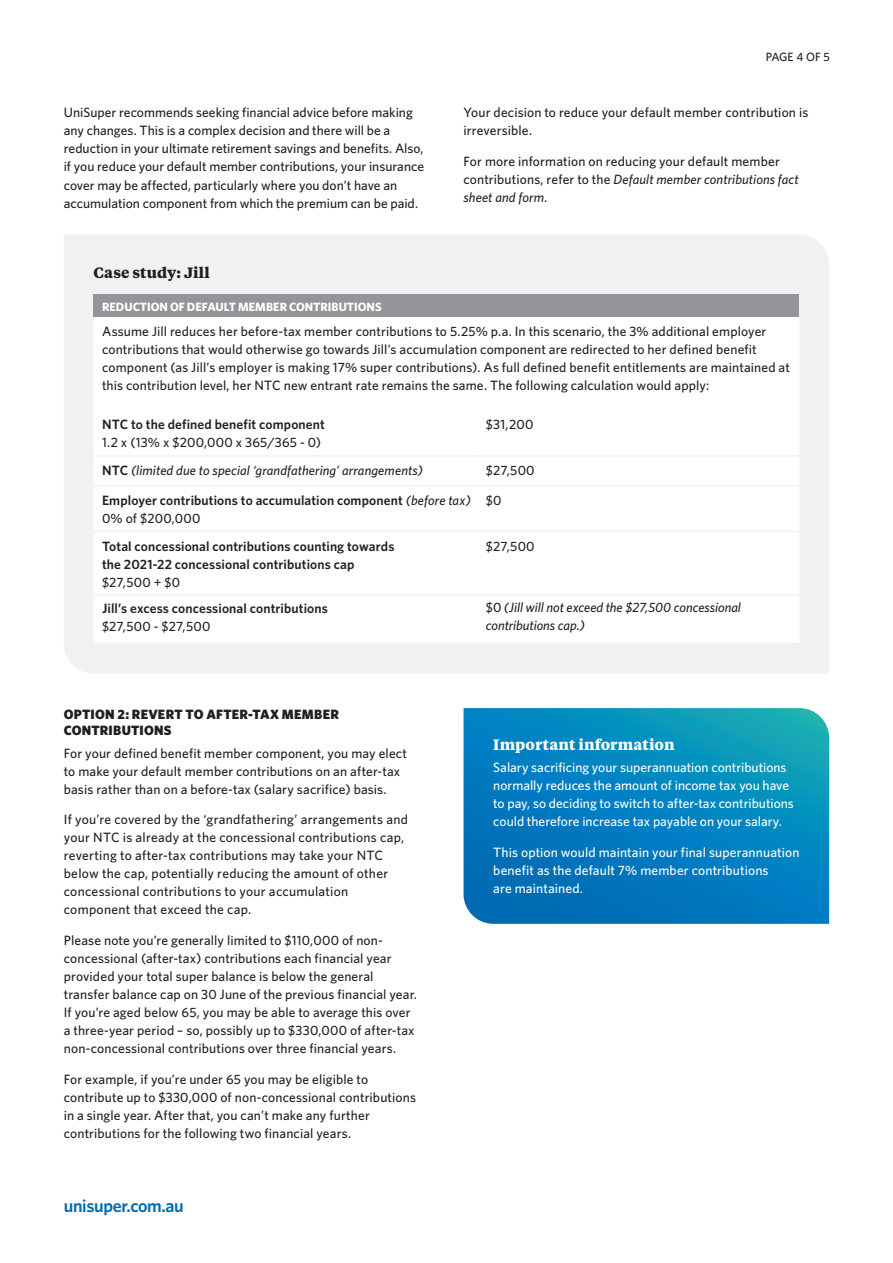
<style>
.page{position:relative;width:893px;height:1263px;background:#fff}
.page>*{position:absolute;margin:0;border:0;box-sizing:border-box;transform-origin:0 0}
.t1{font:600 18px "Whitney";letter-spacing:-.02em;color:#006ab1}
.t2{font:700 15px "Tiempos Text";letter-spacing:.01em;color:#fff}
.t3{font:700 15px "Tiempos Text";letter-spacing:.01em;color:#231f20}
.t4{font:500 13.5px/18px "Whitney";letter-spacing:.01em;color:#231f20}
.t5{font:500 13.5px/18px "Whitney";color:#fff}
.t6{font:600 13.5px/18px "Whitney";letter-spacing:.01em;color:#231f20}
.t7{font:italic 500 13.5px/18px "Whitney";color:#231f20}
.t8{font:900 13.5px/16.5px "Whitney";letter-spacing:.015em;color:#231f20}
.t9{font:700 12px "Whitney";color:#fff}
.t10{font:500 12px "Whitney";letter-spacing:-.015em;color:#231f20}
.s1{font-style:italic}
.s2{font-weight:600;font-style:normal}
.s3{font-weight:500;font-style:italic}
.s4{font-weight:500}
.s5{font-style:normal}
</style>
<div class="page">
<div style="left:64px;top:235px;width:765px;height:438px;background:#f0f1f2"></div>
<div style="left:94px;top:295px;width:705px;height:22px;background:#939598"></div>
<svg style="left:94px;top:317px;width:705px;height:326px"></svg>
<hr style="left:94px;top:455px;width:383px;height:2px;background:#f0f1f2">
<hr style="left:477px;top:455px;width:322px;height:2px;background:#f0f1f2">
<hr style="left:94px;top:485px;width:383px;height:1px;background:#f0f1f2">
<hr style="left:477px;top:485px;width:322px;height:1px;background:#f0f1f2">
<hr style="left:94px;top:531px;width:383px;height:1px;background:#f0f1f2">
<hr style="left:477px;top:531px;width:322px;height:1px;background:#f0f1f2">
<hr style="left:94px;top:595px;width:383px;height:1px;background:#f0f1f2">
<hr style="left:477px;top:595px;width:322px;height:1px;background:#f0f1f2">
<svg style="left:464px;top:708px;width:365px;height:216px;background:#0383bd"></svg>
<p class="t10" style="left:766px;top:49px;width:65px">PAGE 4 OF 5</p>
<p class="t4" style="left:64px;top:104px;width:362px">UniSuper recommends seeking financial advice before making any changes. This is a complex decision and there will be a reduction in your ultimate retirement savings and benefits. Also, if you reduce your default member contributions, your insurance cover may be affected, particularly where you don’t have an accumulation component from which the premium can be paid.</p>
<p class="t4" style="left:463px;top:104px;width:346px">Your decision to reduce your default member contribution is irreversible.</p>
<p class="t4" style="left:463px;top:152px;width:337px">For more information on reducing your default member contributions, refer to the <span class="s1">Default member contributions fact sheet and form</span>.</p>
<p class="t3" style="left:94px;top:262px;width:118px">Case study: Jill</p>
<p class="t9" style="left:102px;top:298px;width:281px">REDUCTION OF DEFAULT MEMBER CONTRIBUTIONS</p>
<p class="t4" style="left:102px;top:322px;width:689px">Assume Jill reduces her before-tax member contributions to 5.25% p.a. In this scenario, the 3% additional employer contributions that would otherwise go towards Jill’s accumulation component are redirected to her defined benefit component (as Jill’s employer is making 17% super contributions). As full defined benefit entitlements are maintained at this contribution level, her NTC new entrant rate remains the same. The following calculation would apply:</p>
<p class="t6" style="left:102px;top:415px;width:224px">NTC to the defined benefit component</p>
<p class="t4" style="left:102px;top:433px;width:221px">1.2 x (13% x $200,000 x 365/365 - 0)</p>
<p class="t4" style="left:486px;top:415px;width:49px">$31,200</p>
<p class="t7" style="left:102px;top:461px;width:323px"><span class="s2">NTC</span> (limited due to special ‘grandfathering’ arrangements)</p>
<p class="t4" style="left:486px;top:461px;width:50px">$27,500</p>
<p class="t6" style="left:102px;top:491px;width:370px">Employer contributions to accumulation component <span class="s3">(before tax)<br></span><span class="s4">0% of $200,000</span></p>
<p class="t4" style="left:486px;top:491px;width:17px">$0</p>
<p class="t6" style="left:102px;top:537px;width:294px">Total concessional contributions counting towards the 2021-22 concessional contributions cap</p>
<p class="t4" style="left:102px;top:573px;width:80px">$27,500 + $0</p>
<p class="t4" style="left:486px;top:537px;width:50px">$27,500</p>
<p class="t6" style="left:102px;top:598px;width:227px">Jill’s excess concessional contributions</p>
<p class="t4" style="left:102px;top:617px;width:110px">$27,500 - $27,500</p>
<p class="t8" style="left:64px;top:705px;width:277px">OPTION 2: REVERT TO AFTER-TAX MEMBER<br>CONTRIBUTIONS</p>
<p class="t4" style="left:64px;top:744px;width:345px">For your defined benefit member component, you may elect to make your default member contributions on an after-tax basis rather than on a before-tax (salary sacrifice) basis.</p>
<p class="t4" style="left:64px;top:810px;width:346px">If you’re covered by the ‘grandfathering’ arrangements and your NTC is already at the concessional contributions cap, reverting to after-tax contributions may take your NTC below the cap, potentially reducing the amount of other concessional contributions to your accumulation component that exceed the cap.</p>
<p class="t4" style="left:64px;top:931px;width:355px">Please note you’re generally limited to $110,000 of non&shy;concessional (after-tax) contributions each financial year provided your total super balance is below the general transfer balance cap on 30 June of the previous financial year.<br>If you’re aged below 65, you may be able to average this over a three-year period – so, possibly up to $330,000 of after-tax non-concessional contributions over three financial years.</p>
<p class="t4" style="left:64px;top:1070px;width:354px">For example, if you’re under 65 you may be eligible to contribute up to $330,000 of non-concessional contributions in a single year. After that, you can’t make any further contributions for the following two financial years.</p>
<h1 class="t1" style="left:64px;top:1194px;width:122px">unisuper.com.au</h1>
<p class="t7" style="left:486px;top:598px;width:257px"><span class="s5">$0</span> (Jill will not exceed the $27,500 concessional contributions cap.)</p>
<p class="t2" style="left:493px;top:734px;width:183px">Important information</p>
<p class="t5" style="left:493px;top:758px;width:302px">Salary sacrificing your superannuation contributions normally reduces the amount of income tax you have to pay, so deciding to switch to after-tax contributions could therefore increase tax payable on your salary.</p>
<p class="t5" style="left:493px;top:843px;width:308px">This option would maintain your final superannuation benefit as the default 7% member contributions<br>are maintained.</p>
</div>
